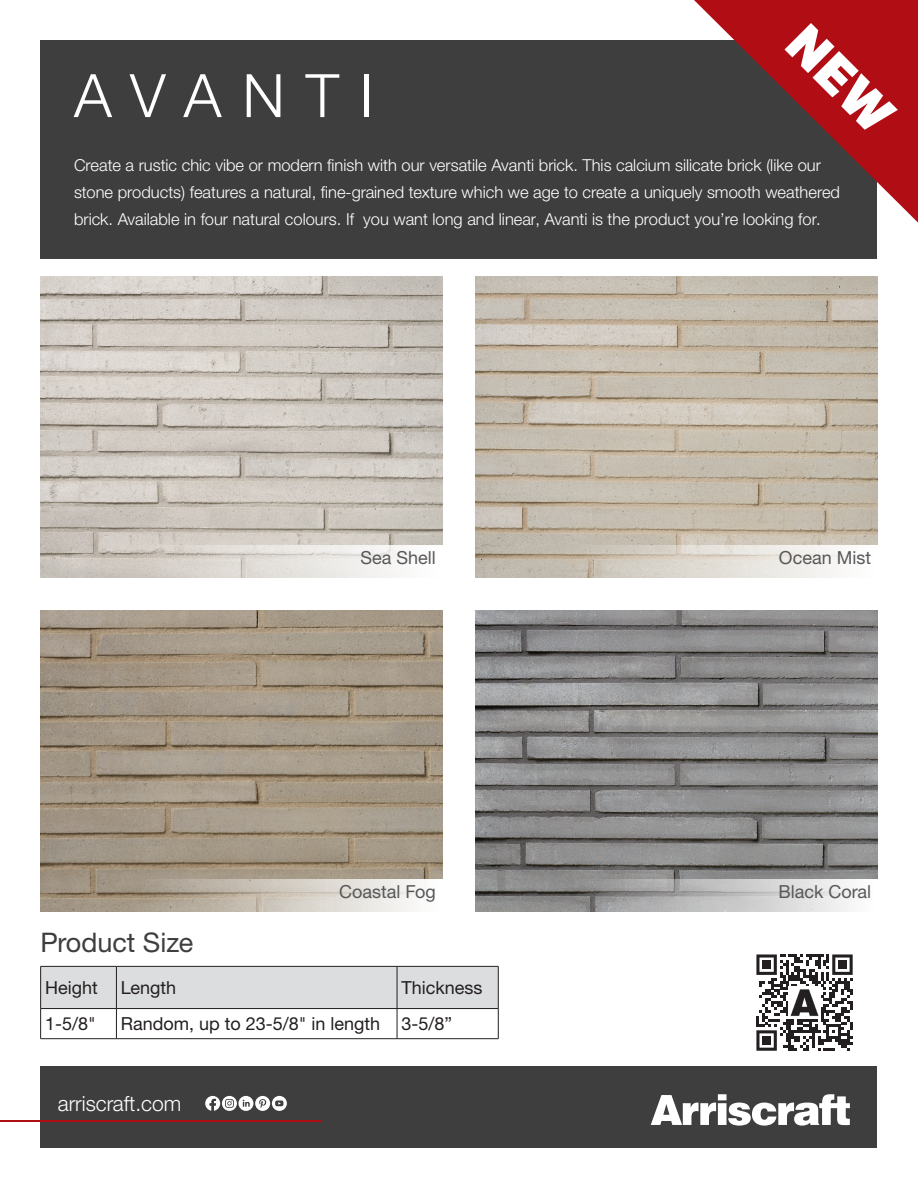
<style>
.page{position:relative;width:918px;height:1188px;background:#fff}
.page>*{position:absolute;margin:0;border:0;box-sizing:border-box;transform-origin:0 0}
.t1{font:300 60px "Helvetica Neue LTW1 G";letter-spacing:.35em;color:#fff}
.t2{font:27px "Helvetica Neue LTW1 G";color:#3e3e3f}
.t3{font:300 21px "Helvetica Neue LTW1 G";color:#fff}
.t4{font:18px "Helvetica Neue LTW1 G";color:#231f20}
.t5{font:18px "Helvetica Neue LTW1 G";color:#57585a}
.t6{font:300 16.5px/27px "Helvetica Neue LTW1 G";color:#fff}
</style>
<div class="page">
<div style="left:40px;top:40px;width:837px;height:219px;background:#3e3e3f"></div>
<svg style="left:756px;top:954px;width:97px;height:97px"></svg>
<div style="left:762px;top:960px;width:9px;height:9px;background:#231f20"></div>
<div style="left:838px;top:960px;width:9px;height:9px;background:#231f20"></div>
<div style="left:762px;top:1036px;width:9px;height:9px;background:#231f20"></div>
<img style="left:789px;top:987px;width:32px;height:32px">
<svg style="left:694px;top:0;width:224px;height:223px"></svg>
<svg style="left:785px;top:23px;width:113px;height:107px;background:#bd5055"></svg>
<img style="left:40px;top:276px;width:402px;height:301px">
<img style="left:476px;top:276px;width:402px;height:301px">
<img style="left:40px;top:611px;width:402px;height:301px">
<img style="left:476px;top:611px;width:402px;height:301px">
<div style="left:41px;top:967px;width:457px;height:41px;background:#dcdddf"></div>
<hr style="left:40px;top:966px;width:76px;height:1px;background:#231f20">
<hr style="left:40px;top:967px;width:1px;height:41px;background:#231f20">
<hr style="left:116px;top:966px;width:281px;height:1px;background:#231f20">
<hr style="left:116px;top:967px;width:1px;height:41px;background:#231f20">
<hr style="left:397px;top:966px;width:101px;height:1px;background:#231f20">
<hr style="left:397px;top:967px;width:1px;height:41px;background:#231f20">
<hr style="left:498px;top:967px;width:1px;height:41px;background:#231f20">
<hr style="left:40px;top:1008px;width:76px;height:1px;background:#231f20">
<hr style="left:40px;top:1009px;width:1px;height:30px;background:#231f20">
<hr style="left:116px;top:1008px;width:281px;height:1px;background:#231f20">
<hr style="left:116px;top:1009px;width:1px;height:30px;background:#231f20">
<hr style="left:397px;top:1008px;width:101px;height:1px;background:#231f20">
<hr style="left:397px;top:1009px;width:1px;height:30px;background:#231f20">
<hr style="left:498px;top:1009px;width:1px;height:30px;background:#231f20">
<hr style="left:40px;top:1038px;width:76px;height:1px;background:#231f20">
<hr style="left:116px;top:1038px;width:281px;height:1px;background:#231f20">
<hr style="left:397px;top:1038px;width:101px;height:1px;background:#231f20">
<div style="left:40px;top:1066px;width:838px;height:82px;background:#3e3e3f"></div>
<hr style="left:0;top:1120px;width:320px;height:1px;background:#b00d15">
<svg style="left:651px;top:1094px;width:199px;height:32px"></svg>
<svg style="left:222px;top:1096px;width:15px;height:15px"></svg>
<svg style="left:205px;top:1096px;width:29px;height:15px"></svg>
<svg style="left:272px;top:1096px;width:15px;height:15px"></svg>
<svg style="left:275px;top:1101px;width:8px;height:5px"></svg>
<div style="left:238px;top:1096px;width:15px;height:15px;background:#fff;border-radius:50%"></div>
<svg style="left:243px;top:1100px;width:7px;height:7px"></svg>
<div style="left:255px;top:1096px;width:15px;height:15px;background:#fff;border-radius:50%"></div>
<svg style="left:259px;top:1099px;width:7px;height:9px"></svg>
<svg style="left:134px;top:545px;width:308px;height:32px"></svg>
<svg style="left:570px;top:545px;width:308px;height:32px"></svg>
<svg style="left:134px;top:879px;width:308px;height:33px;background:#cfc8bf"></svg>
<svg style="left:570px;top:879px;width:308px;height:33px;background:#c0c0c0"></svg>
<h1 class="t1" style="left:74px;top:59px;width:301px">AVANTI</h1>
<p class="t6" style="left:74px;top:152px;width:768px">Create a rustic chic vibe or modern finish with our versatile Avanti brick. This calcium silicate brick (like our stone products) features a natural, fine-grained texture which we age to create a uniquely smooth weathered brick. Available in four natural colours. If you want long and linear, Avanti is the product you’re looking for.</p>
<p class="t5" style="left:360px;top:547px;width:77px">Sea Shell</p>
<p class="t5" style="left:779px;top:547px;width:94px">Ocean Mist</p>
<p class="t5" style="left:339px;top:881px;width:98px">Coastal Fog</p>
<p class="t5" style="left:778px;top:881px;width:94px">Black Coral</p>
<h2 class="t2" style="left:40px;top:926px;width:154px">Product Size</h2>
<p class="t4" style="left:45px;top:976px;width:54px">Height</p>
<p class="t4" style="left:121px;top:976px;width:57px">Length</p>
<p class="t4" style="left:402px;top:976px;width:83px">Thickness</p>
<p class="t4" style="left:45px;top:1013px;width:52px">1-5/8"</p>
<p class="t4" style="left:121px;top:1013px;width:333px">Random, up to 23-5/8" in length 3-5/8”</p>
<p class="t3" style="left:58px;top:1091px;width:125px">arriscraft.com</p>
</div>
